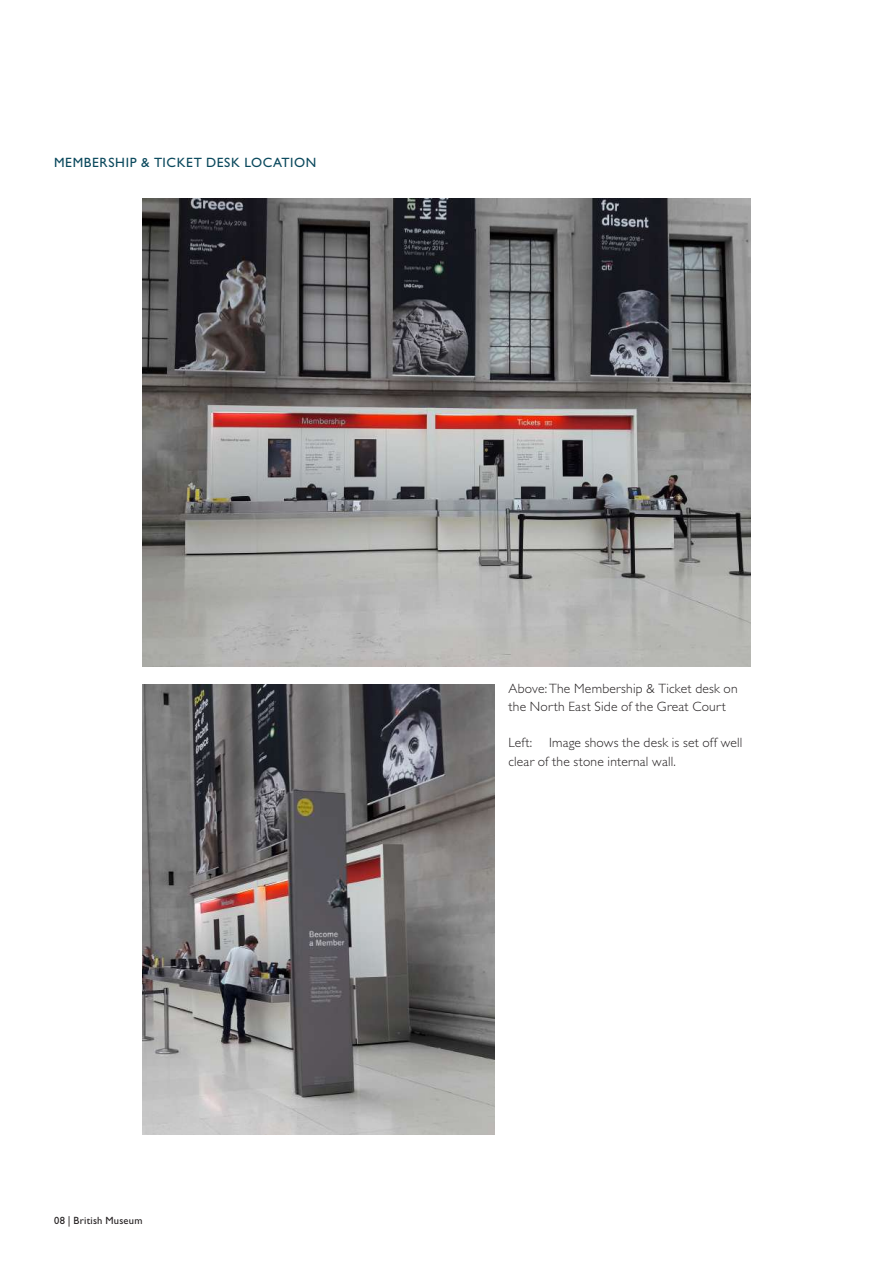
<style>
.page{position:relative;width:893px;height:1263px;background:#fff}
.page>*{position:absolute;margin:0;border:0;box-sizing:border-box;transform-origin:0 0}
.t1{font:300 13.5px/18px "Gill Sans Std";letter-spacing:.015em;color:#231f20}
.t2{font:13.5px "Gill Sans Std";letter-spacing:.045em;color:#0b495d}
.t3{font:10.5px "Gill Sans Std";letter-spacing:.025em;color:#231f20}
</style>
<div class="page">
<img style="left:142px;top:198px;width:609px;height:468px">
<img style="left:142px;top:684px;width:353px;height:450px">
<p class="t2" style="left:54px;top:154px;width:264px">MEMBERSHIP &amp; TICKET DESK LOCATION</p>
<p class="t3" style="left:54px;top:1215px;width:90px">08 | British Museum</p>
<p class="t1" style="left:508px;top:680px;width:231px">Above:The Membership &amp; Ticket desk on the North East Side of the Great Court</p>
<p class="t1" style="left:508px;top:734px;width:235px">Left: Image shows the desk is set off well clear of the stone internal wall.</p>
</div>
